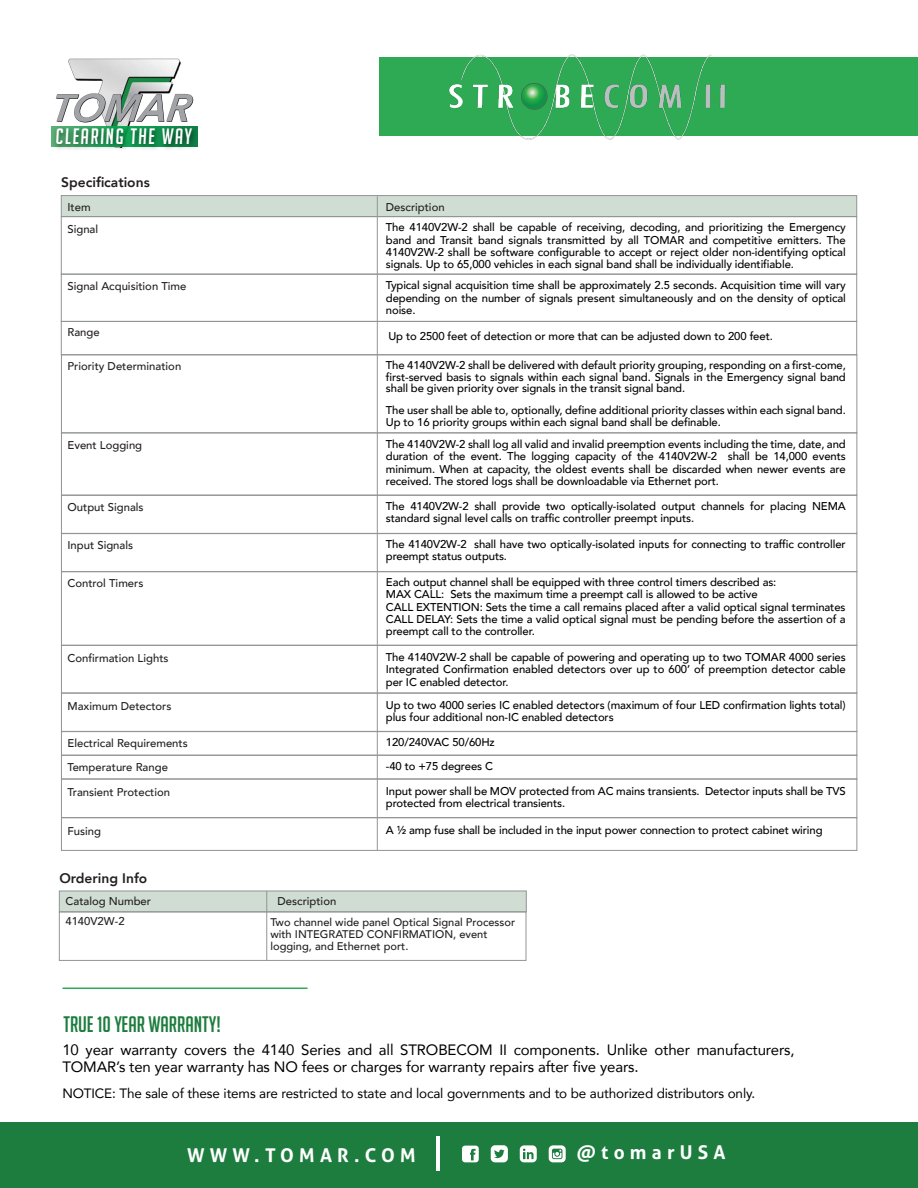
<style>
.page{position:relative;width:918px;height:1188px;background:#fff}
.page>*{position:absolute;margin:0;border:0;box-sizing:border-box;transform-origin:0 0}
.t1{font:21.9px "Big Noodle Titling";color:#1d7d3e}
.t2{font:italic 21.75px "Big Noodle Titling";letter-spacing:.075em;color:#fff}
.t3{font:700 19.05px "Aller";letter-spacing:.275em;color:#fff}
.t4{font:15px/16.5px "Avenir";letter-spacing:-.01em;color:#000}
.t5{font:800 13.8px "Avenir";color:#231f20}
.t6{font:13.5px "Avenir";letter-spacing:-.01em;color:#000}
.t7{font:500 11.25px/12.3px "Avenir";letter-spacing:-.01em;color:#000}
.t8{font:500 11.25px/21.9px "Avenir";color:#231f20}
.t9{font:500 11.1px/12px "Avenir";color:#231f20}
</style>
<div class="page">
<div style="left:0;top:1123px;width:918px;height:65px;background:#1d7d3e"></div>
<hr style="left:436px;top:1136px;width:4px;height:34px;background:#fff">
<svg style="left:462px;top:1146px;width:17px;height:16px"></svg>
<svg style="left:491px;top:1145px;width:17px;height:17px"></svg>
<svg style="left:549px;top:1145px;width:17px;height:17px"></svg>
<svg style="left:520px;top:1145px;width:17px;height:17px"></svg>
<img style="left:55px;top:58px;width:139px;height:44px">
<svg style="left:56px;top:93px;width:137px;height:26px"></svg>
<img style="left:51px;top:119px;width:147px;height:31px">
<hr style="left:62px;top:988px;width:246px;height:1px;background:#2daa53">
<div style="left:379px;top:57px;width:539px;height:79px;background:#2daa53"></div>
<img style="left:449px;top:54px;width:277px;height:86px">
<div style="left:61px;top:216px;width:796px;height:58px;border:1px solid #929497"></div>
<div style="left:61px;top:274px;width:796px;height:48px;border:1px solid #929497"></div>
<div style="left:61px;top:321px;width:796px;height:34px;border:1px solid #929497"></div>
<div style="left:61px;top:354px;width:796px;height:79px;border:1px solid #929497"></div>
<div style="left:61px;top:432px;width:796px;height:64px;border:1px solid #929497"></div>
<div style="left:61px;top:645px;width:796px;height:49px;border:1px solid #929497"></div>
<div style="left:61px;top:693px;width:796px;height:39px;border:1px solid #929497"></div>
<div style="left:61px;top:571px;width:796px;height:75px;border:1px solid #929497"></div>
<div style="left:61px;top:495px;width:796px;height:39px;border:1px solid #929497"></div>
<div style="left:61px;top:533px;width:796px;height:39px;border:1px solid #929497"></div>
<div style="left:61px;top:731px;width:796px;height:25px;border:1px solid #929497"></div>
<div style="left:61px;top:195px;width:796px;height:22px;background:#d0ddd3;border:1px solid #929497"></div>
<hr style="left:377px;top:196px;width:1px;height:654px;background:#929497">
<div style="left:59px;top:891px;width:468px;height:21px;background:#d0ddd3;border:1px solid #929497"></div>
<div style="left:59px;top:911px;width:467px;height:50px;border:1px solid #929497"></div>
<hr style="left:266px;top:891px;width:1px;height:70px;background:#929497">
<div style="left:61px;top:778px;width:796px;height:40px;border:1px solid #929497"></div>
<div style="left:61px;top:817px;width:796px;height:34px;border:1px solid #929497"></div>
<div style="left:61px;top:755px;width:796px;height:24px;border:1px solid #929497"></div>
<h2 class="t2" style="left:56px;top:124px;width:138px">CLEARING THE WAY</h2>
<p class="t5" style="left:61px;top:171px;width:90px">Specifications</p>
<p class="t8" style="left:67px;top:195px;width:32px">Item<br>Signal</p>
<p class="t8" style="left:67px;top:275px;width:121px">Signal Acquisition Time</p>
<p class="t8" style="left:67px;top:320px;width:34px">Range</p>
<p class="t8" style="left:67px;top:355px;width:115px">Priority Determination</p>
<p class="t8" style="left:67px;top:434px;width:76px">Event Logging</p>
<p class="t8" style="left:67px;top:496px;width:78px">Output Signals</p>
<p class="t8" style="left:67px;top:533px;width:67px">Input Signals</p>
<p class="t8" style="left:67px;top:572px;width:77px">Control Timers</p>
<p class="t8" style="left:67px;top:647px;width:103px">Confirmation Lights</p>
<p class="t8" style="left:67px;top:695px;width:106px">Maximum Detectors</p>
<p class="t8" style="left:67px;top:731px;width:122px;line-height:23.9px">Electrical Requirements<br>Temperature Range</p>
<p class="t8" style="left:386px;top:195px;width:60px">Description</p>
<p class="t7" style="left:386px;top:221px;width:461px;text-align:justify">The 4140V2W-2 shall be capable of receiving, decoding, and prioritizing the Emergency band and Transit band signals transmitted by all TOMAR and competitive emitters. The 4140V2W-2 shall be software configurable to accept or reject older non-identifying optical signals. Up to 65,000 vehicles in each signal band shall be individually identifiable.</p>
<p class="t7" style="left:386px;top:279px;width:461px;text-align:justify">Typical signal acquisition time shall be approximately 2.5 seconds. Acquisition time will vary depending on the number of signals present simultaneously and on the density of optical noise.</p>
<p class="t7" style="left:388px;top:329px;width:386px">Up to 2500 feet of detection or more that can be adjusted down to 200 feet.</p>
<p class="t7" style="left:386px;top:359px;width:461px;line-height:11.2px;text-align:justify">The 4140V2W-2 shall be delivered with default priority grouping, responding on a first-come, first-served basis to signals within each signal band. Signals in the Emergency signal band shall be given priority over signals in the transit signal band.</p>
<p class="t7" style="left:386px;top:404px;width:461px;line-height:11.2px">The user shall be able to, optionally, define additional priority classes within each signal band.<br>Up to 16 priority groups within each signal band shall be definable.</p>
<p class="t7" style="left:386px;top:437px;width:461px;text-align:justify">The 4140V2W-2 shall log all valid and invalid preemption events including the time, date, and duration of the event. The logging capacity of the 4140V2W-2 shall be 14,000 events minimum. When at capacity, the oldest events shall be discarded when newer events are received. The stored logs shall be downloadable via Ethernet port.</p>
<p class="t7" style="left:386px;top:500px;width:461px">The 4140V2W-2 shall provide two optically-isolated output channels for placing NEMA standard signal level calls on traffic controller preempt inputs.</p>
<p class="t7" style="left:386px;top:537px;width:461px">The 4140V2W-2 shall have two optically-isolated inputs for connecting to traffic controller preempt status outputs.</p>
<p class="t7" style="left:386px;top:575px;width:461px">Each output channel shall be equipped with three control timers described as:<br>MAX CALL: Sets the maximum time a preempt call is allowed to be active<br>CALL EXTENTION: Sets the time a call remains placed after a valid optical signal terminates CALL DELAY: Sets the time a valid optical signal must be pending before the assertion of a preempt call to the controller.</p>
<p class="t7" style="left:386px;top:650px;width:461px;text-align:justify">The 4140V2W-2 shall be capable of powering and operating up to two TOMAR 4000 series Integrated Confirmation enabled detectors over up to 600’ of preemption detector cable per IC enabled detector.</p>
<p class="t7" style="left:386px;top:698px;width:461px">Up to two 4000 series IC enabled detectors (maximum of four LED confirmation lights total) plus four additional non-IC enabled detectors</p>
<p class="t7" style="left:386px;top:736px;width:110px">120/240VAC 50/60Hz</p>
<p class="t7" style="left:386px;top:760px;width:109px">-40 to +75 degrees C</p>
<p class="t7" style="left:386px;top:784px;width:461px">Input power shall be MOV protected from AC mains transients. Detector inputs shall be TVS protected from electrical transients.</p>
<p class="t8" style="left:67px;top:781px;width:104px">Transient Protection</p>
<p class="t8" style="left:67px;top:819px;width:35px">Fusing</p>
<p class="t7" style="left:386px;top:823px;width:438px">A ½ amp fuse shall be included in the input power connection to protect cabinet wiring</p>
<p class="t5" style="left:59px;top:868px;width:89px">Ordering Info</p>
<p class="t8" style="left:66px;top:889px;width:87px">Catalog Number</p>
<p class="t8" style="left:278px;top:889px;width:60px">Description</p>
<p class="t8" style="left:65px;top:910px;width:61px">4140V2W-2</p>
<p class="t9" style="left:270px;top:916px;width:246px">Two channel wide panel Optical Signal Processor with INTEGRATED CONFIRMATION, event logging, and Ethernet port.</p>
<h1 class="t1" style="left:63px;top:1013px;width:159px">TRUE 10 YEAR WARRANTY!</h1>
<h3 class="t4" style="left:62px;top:1041px;width:734px">10 year warranty covers the 4140 Series and all STROBECOM II components. Unlike other manufacturers,<br>TOMAR’s ten year warranty has NO fees or charges for warranty repairs after five years.</h3>
<p class="t6" style="left:62px;top:1082px;width:694px">NOTICE: The sale of these items are restricted to state and local governments and to be authorized distributors only.</p>
<h3 class="t3" style="left:187px;top:1144px;width:230px">WWW.TOMAR.COM</h3>
<h3 class="t3" style="left:577px;top:1141px;width:150px">@tomarUSA</h3>
</div>
